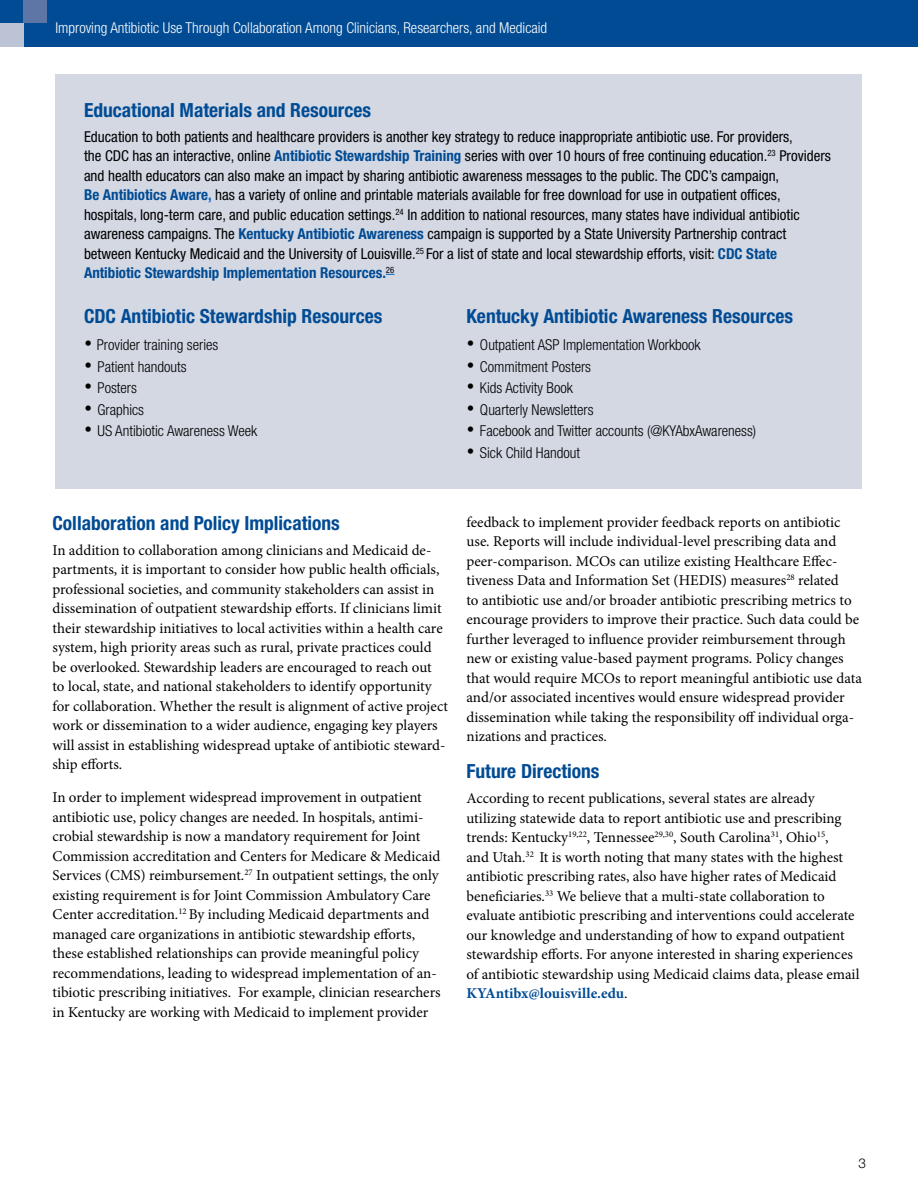
<style>
.page{position:relative;width:918px;height:1188px;background:#fff}
.page>*{position:absolute;margin:0;border:0;box-sizing:border-box;transform-origin:0 0}
.t1{font:700 condensed 19.5px "Helvetica Neue LT Std";color:#004b94}
.t2{font:15px/19.5px "Minion Pro";color:#000}
.t3{font:condensed 15px/19.5px "Helvetica Neue LT Std";color:#000}
.t4{font:300 condensed 15px "Helvetica Neue LT Std";color:#000}
.t5{font:300 condensed 15px "Helvetica Neue LT Std";color:#fff}
.t6{font:300 13.5px "Helvetica Neue LT Std";color:#000}
.s1{font-weight:700;color:#004b94}
.s2{font-weight:700;color:#0563c1}
</style>
<div class="page">
<div style="left:0;top:0;width:918px;height:47px;background:#004b94"></div>
<div style="left:0;top:23px;width:24px;height:24px;background:#bbc3d4"></div>
<div style="left:24px;top:0;width:23px;height:23px;background:#5d76a6"></div>
<div style="left:56px;top:75px;width:806px;height:414px;background:#d3d8e3"></div>
<p class="t5" style="left:56px;top:19px;width:493px">Improving Antibiotic Use Through Collaboration Among Clinicians, Researchers, and Medicaid</p>
<h1 class="t1" style="left:84px;top:98px;width:289px">Educational Materials and Resources</h1>
<p class="t3" style="left:84px;top:127px;width:749px">Education to both patients and healthcare providers is another key strategy to reduce inappropriate antibiotic use. For providers,<br>the CDC has an interactive, online <span class="s1">Antibiotic Stewardship Training</span> series with over 10 hours of free continuing education.<sup>23</sup> Providers and health educators can also make an impact by sharing antibiotic awareness messages to the public. The CDC’s campaign,<br><span class="s1">Be Antibiotics Aware</span><span class="s2">,</span> has a variety of online and printable materials available for free download for use in outpatient offices, hospitals, long-term care, and public education settings.<sup>24</sup> In addition to national resources, many states have individual antibiotic awareness campaigns. The <span class="s1">Kentucky Antibiotic Awareness</span> campaign is supported by a State University Partnership contract between Kentucky Medicaid and the University of Louisville.<sup>25</sup> For a list of state and local stewardship efforts, visit: <span class="s1">CDC State Antibiotic Stewardship Implementation Resources.</span><sup>26</sup></p>
<h1 class="t1" style="left:84px;top:304px;width:300px">CDC Antibiotic Stewardship Resources</h1>
<p class="t4" style="left:84px;top:336px;width:136px">• Provider training series</p>
<p class="t4" style="left:84px;top:358px;width:104px">• Patient handouts</p>
<p class="t4" style="left:84px;top:379px;width:54px">• Posters</p>
<p class="t4" style="left:84px;top:401px;width:62px">• Graphics</p>
<p class="t4" style="left:84px;top:422px;width:175px">• US Antibiotic Awareness Week</p>
<h1 class="t1" style="left:466px;top:304px;width:328px">Kentucky Antibiotic Awareness Resources</h1>
<p class="t4" style="left:466px;top:336px;width:236px">• Outpatient ASP Implementation Workbook</p>
<p class="t4" style="left:466px;top:358px;width:126px">• Commitment Posters</p>
<p class="t4" style="left:466px;top:379px;width:108px">• Kids Activity Book</p>
<p class="t4" style="left:466px;top:401px;width:129px">• Quarterly Newsletters</p>
<p class="t4" style="left:466px;top:422px;width:291px">• Facebook and Twitter accounts (@KYAbxAwareness)</p>
<p class="t4" style="left:466px;top:444px;width:115px">• Sick Child Handout</p>
<h1 class="t1" style="left:52px;top:511px;width:289px">Collaboration and Policy Implications</h1>
<p class="t2" style="left:52px;top:540px;width:397px">In addition to collaboration among clinicians and Medicaid de&shy;partments, it is important to consider how public health officials, professional societies, and community stakeholders can assist in dissemination of outpatient stewardship efforts. If clinicians limit their stewardship initiatives to local activities within a health care system, high priority areas such as rural, private practices could be overlooked. Stewardship leaders are encouraged to reach out<br>to local, state, and national stakeholders to identify opportunity for collaboration. Whether the result is alignment of active project work or dissemination to a wider audience, engaging key players will assist in establishing widespread uptake of antibiotic steward&shy;ship efforts.</p>
<p class="t2" style="left:52px;top:788px;width:390px">In order to implement widespread improvement in outpatient antibiotic use, policy changes are needed. In hospitals, antimi&shy;crobial stewardship is now a mandatory requirement for Joint Commission accreditation and Centers for Medicare &amp; Medicaid Services (CMS) reimbursement.<sup>27</sup> In outpatient settings, the only existing requirement is for Joint Commission Ambulatory Care Center accreditation.<sup>12</sup> By including Medicaid departments and managed care organizations in antibiotic stewardship efforts, these established relationships can provide meaningful policy recommendations, leading to widespread implementation of an&shy;tibiotic prescribing initiatives. For example, clinician researchers in Kentucky are working with Medicaid to implement provider</p>
<p class="t2" style="left:466px;top:512px;width:397px">feedback to implement provider feedback reports on antibiotic use. Reports will include individual-level prescribing data and peer-comparison. MCOs can utilize existing Healthcare Effec&shy;tiveness Data and Information Set (HEDIS) measures<sup>28</sup> related<br>to antibiotic use and/or broader antibiotic prescribing metrics to encourage providers to improve their practice. Such data could be further leveraged to influence provider reimbursement through new or existing value-based payment programs. Policy changes that would require MCOs to report meaningful antibiotic use data and/or associated incentives would ensure widespread provider dissemination while taking the responsibility off individual orga&shy;nizations and practices.</p>
<h1 class="t1" style="left:466px;top:760px;width:135px">Future Directions</h1>
<p class="t2" style="left:466px;top:789px;width:394px">According to recent publications, several states are already utilizing statewide data to report antibiotic use and prescribing trends: Kentucky<sup>19,22</sup>, Tennessee<sup>29,30</sup>, South Carolina<sup>31</sup>, Ohio<sup>15</sup>,<br>and Utah.<sup>32</sup> It is worth noting that many states with the highest antibiotic prescribing rates, also have higher rates of Medicaid beneficiaries.<sup>33</sup> We believe that a multi-state collaboration to evaluate antibiotic prescribing and interventions could accelerate our knowledge and understanding of how to expand outpatient stewardship efforts. For anyone interested in sharing experiences of antibiotic stewardship using Medicaid claims data, please email <span class="s1">KYAntibx@louisville.edu</span>.</p>
<p class="t6" style="left:858px;top:1155px;width:9px">3</p>
</div>
